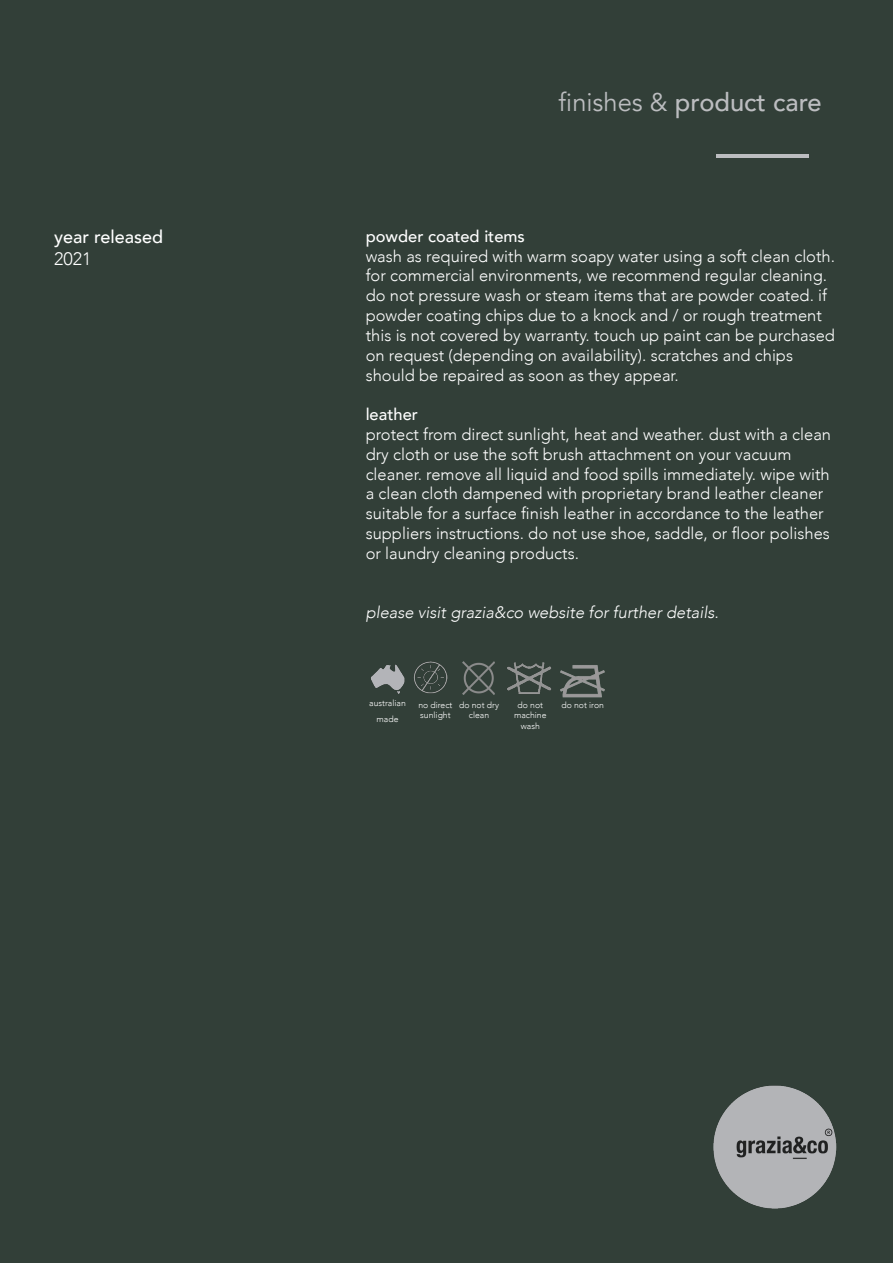
<style>
.page{position:relative;width:893px;height:1263px;background:#323f38}
.page>*{position:absolute;margin:0;border:0;box-sizing:border-box;transform-origin:0 0}
.t1{font:500 25.5px "Avenir";color:#bcbdc0}
.t2{font:500 18px "Avenir";color:#fff}
.t3{font:300 18px "Avenir";color:#fff}
.t4{font:300 16.5px/19.8px "Avenir";color:#fff}
.t5{font:italic 300 16.5px "Avenir";color:#fff}
.t6{font:500 16.5px "Avenir";color:#fff}
.t7{font:300 8.7px/10.4px "Avenir";color:#fff;text-align:center}
.s1{font-weight:400}
</style>
<div class="page">
<hr style="left:716px;top:154px;width:92px;height:3px;background:#bcbdc0">
<img style="left:713px;top:1086px;width:123px;height:123px">
<img style="left:414px;top:660px;width:33px;height:35px">
<img style="left:369px;top:660px;width:37px;height:38px">
<img style="left:460px;top:661px;width:38px;height:35px">
<img style="left:505px;top:660px;width:47px;height:36px">
<img style="left:560px;top:660px;width:46px;height:46px">
<p class="t2" style="left:54px;top:222px;width:111px">year released</p>
<p class="t3" style="left:54px;top:248px;width:39px">2021</p>
<p class="t1" style="left:559px;top:80px;width:265px"><span class="s1">finishes &amp;</span> product care</p>
<p class="t6" style="left:366px;top:222px;width:161px">powder coated items</p>
<p class="t4" style="left:366px;top:246px;width:471px">wash as required with warm soapy water using a soft clean cloth. for commercial environments, we recommend regular cleaning. do not pressure wash or steam items that are powder coated. if powder coating chips due to a knock and / or rough treatment this is not covered by warranty. touch up paint can be purchased on request (depending on availability). scratches and chips should be repaired as soon as they appear.</p>
<p class="t6" style="left:366px;top:400px;width:54px">leather</p>
<p class="t4" style="left:366px;top:424px;width:467px">protect from direct sunlight, heat and weather. dust with a clean dry cloth or use the soft brush attachment on your vacuum cleaner. remove all liquid and food spills immediately. wipe with a clean cloth dampened with proprietary brand leather cleaner suitable for a surface finish leather in accordance to the leather suppliers instructions. do not use shoe, saddle, or floor polishes or laundry cleaning products.</p>
<p class="t5" style="left:366px;top:603px;width:355px">please visit grazia&amp;co website for further details.</p>
<p class="t7" style="left:369px;top:698px;width:38px">australian</p>
<p class="t7" style="left:377px;top:714px;width:23px">made</p>
<p class="t7" style="left:418px;top:700px;width:36px;text-align:left">no direct sunlight</p>
<p class="t7" style="left:459px;top:700px;width:41px">do not dry clean</p>
<p class="t7" style="left:514px;top:700px;width:34px">do not machine wash</p>
<p class="t7" style="left:561px;top:700px;width:44px">do not iron</p>
</div>
